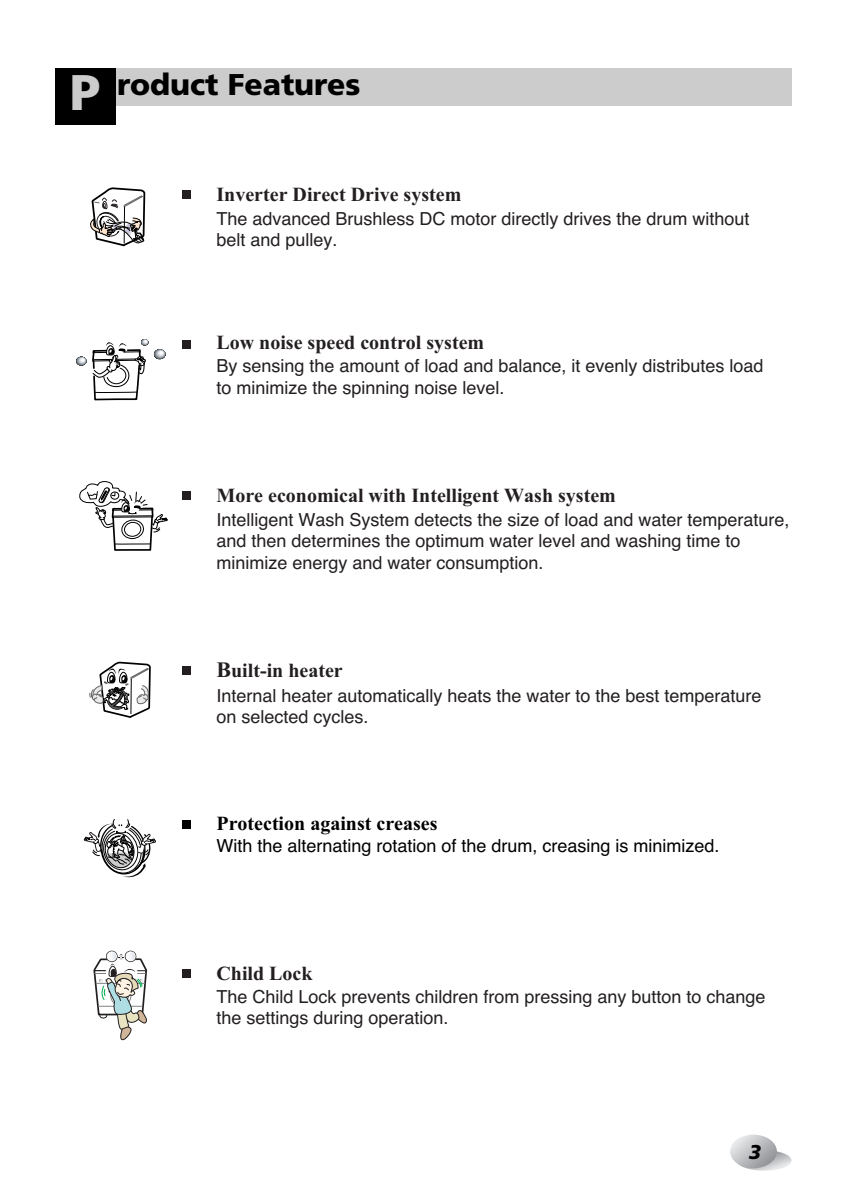
<style>
.page{position:relative;width:850px;height:1190px;background:#fff}
.page>*{position:absolute;margin:0;border:0;box-sizing:border-box;transform-origin:0 0}
.t1{font:900 30px "Frutiger";color:#000}
.t2{font:700 20px "Times New Roman";color:#231f20}
.t3{font:700 20px "Times New Roman";color:#000}
.t4{font:italic 900 20px "Frutiger";color:#000}
.t5{font:18px/21.6px "Helvetica";color:#231f20}
.t6{font:18px "Helvetica";color:#000}
.s1{font-size:50px;color:#ccc}
.s2{font-size:22px}
</style>
<div class="page">
<svg style="left:93px;top:951px;width:55px;height:90px"></svg>
<div style="left:126px;top:952px;width:9px;height:9px;border:1px solid #fff;border-radius:50%"></div>
<div style="left:76px;top:357px;width:10px;height:8px;background:#5a6265;border-radius:50%"></div>
<div style="left:77px;top:357px;width:9px;height:8px;background:#7b8287;border-radius:50%"></div>
<svg style="left:79px;top:358px;width:6px;height:6px"></svg>
<svg style="left:154px;top:349px;width:12px;height:10px"></svg>
<div style="left:155px;top:350px;width:10px;height:8px;background:#858c93;border-radius:50%"></div>
<div style="left:156px;top:350px;width:9px;height:8px;background:#8f969d;border-radius:50%"></div>
<div style="left:156px;top:350px;width:9px;height:7px;background:#a4aab2;border-radius:50%"></div>
<div style="left:157px;top:350px;width:7px;height:7px;background:#c3c7cd;border-radius:50%"></div>
<div style="left:157px;top:351px;width:7px;height:6px;background:#b7bdc4;border-radius:50%"></div>
<svg style="left:157px;top:351px;width:7px;height:5px"></svg>
<svg style="left:92px;top:339px;width:56px;height:62px"></svg>
<svg style="left:79px;top:481px;width:89px;height:70px"></svg>
<svg style="left:90px;top:188px;width:56px;height:59px"></svg>
<svg style="left:90px;top:662px;width:61px;height:56px"></svg>
<div style="left:183px;top:667px;width:8px;height:8px;background:#231f20"></div>
<div style="left:183px;top:190px;width:8px;height:9px;background:#231f20"></div>
<div style="left:183px;top:491px;width:8px;height:9px;background:#231f20"></div>
<div style="left:183px;top:340px;width:8px;height:9px;background:#231f20"></div>
<div style="left:183px;top:970px;width:8px;height:8px;background:#231f20"></div>
<div style="left:55px;top:68px;width:736px;height:37px;background:#ccc"></div>
<div style="left:55px;top:68px;width:60px;height:57px;background:#000"></div>
<svg style="left:737px;top:1150px;width:55px;height:21px"></svg>
<svg style="left:730px;top:1135px;width:47px;height:33px"></svg>
<svg style="left:84px;top:819px;width:72px;height:59px"></svg>
<div style="left:183px;top:820px;width:8px;height:8px;background:#000"></div>
<h1 class="t1" style="left:70px;top:72px;width:292px"><span class="s1">P</span> roduct Features</h1>
<p class="t2" style="left:216px;top:188px;width:246px">Inverter Direct Drive system</p>
<p class="t5" style="left:216px;top:209px;width:535px">The advanced Brushless DC motor directly drives the drum without belt and pulley.</p>
<p class="t2" style="left:216px;top:336px;width:269px">Low noise speed control system</p>
<p class="t5" style="left:216px;top:357px;width:549px">By sensing the amount of load and balance, it evenly distributes load to minimize the spinning noise level.</p>
<p class="t2" style="left:216px;top:489px;width:401px">More economical with Intelligent Wash system</p>
<p class="t5" style="left:216px;top:510px;width:575px">Intelligent Wash System detects the size of load and water temperature, and then determines the optimum water level and washing time to minimize energy and water consumption.</p>
<p class="t2" style="left:216px;top:664px;width:128px"><span class="s2">B</span>uilt-in heater</p>
<p class="t5" style="left:216px;top:686px;width:547px">Internal heater automatically heats the water to the best temperature on selected cycles.</p>
<p class="t3" style="left:216px;top:817px;width:223px">Protection against creases</p>
<p class="t6" style="left:216px;top:839px;width:504px">With the alternating rotation of the drum, creasing is minimized.</p>
<p class="t2" style="left:216px;top:966px;width:98px">Child Lock</p>
<p class="t5" style="left:216px;top:987px;width:551px">The Child Lock prevents children from pressing any button to change the settings during operation.</p>
<p class="t4" style="left:749px;top:1144px;width:14px">3</p>
</div>
